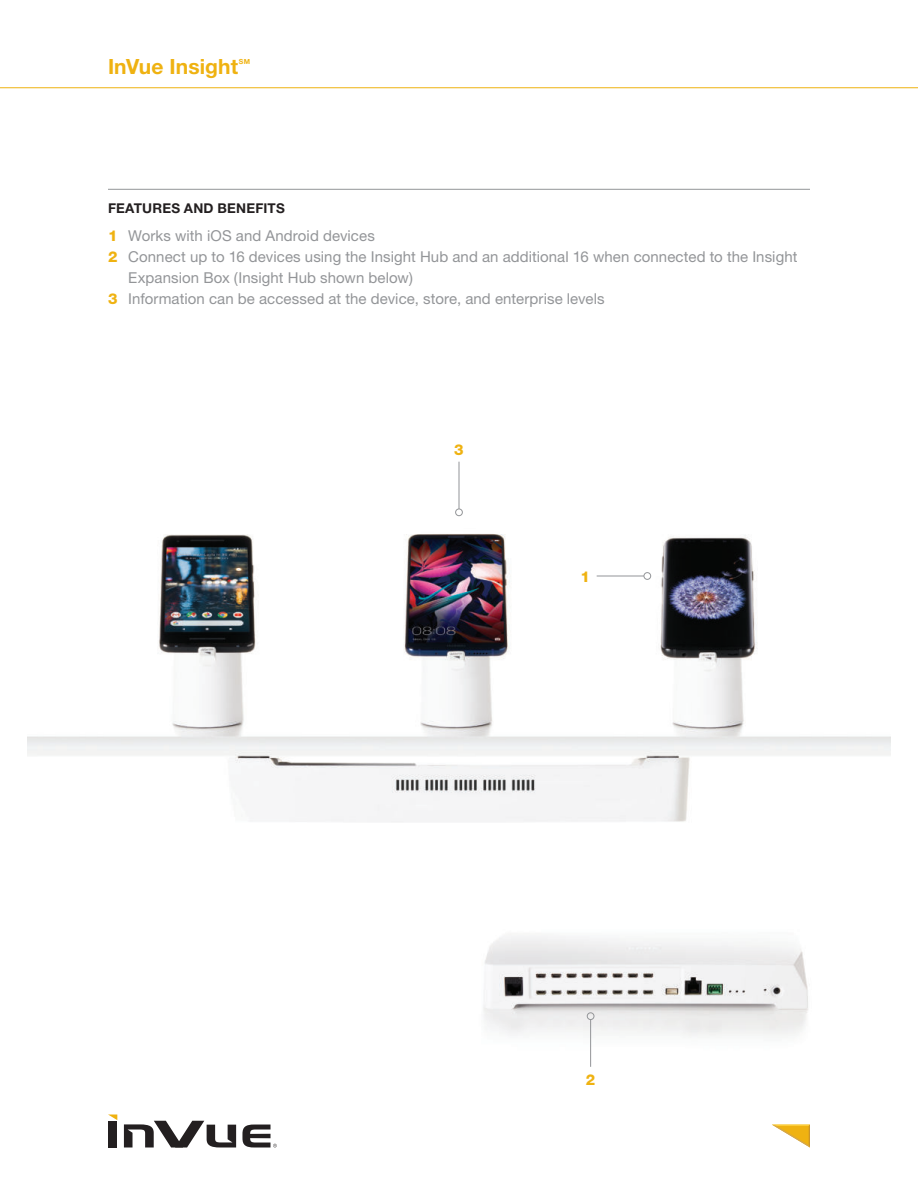
<style>
.page{position:relative;width:918px;height:1188px;background:#fff}
.page>*{position:absolute;margin:0;border:0;box-sizing:border-box;transform-origin:0 0}
.t1{font:700 21px "Helvetica Neue";letter-spacing:.005em;color:#efb211}
.t2{font:15px "Helvetica Neue";letter-spacing:.005em;color:#939598}
.t3{font:800 15px "Helvetica Neue";color:#efb211}
.t4{font:700 13.5px "Helvetica Neue";letter-spacing:.015em;color:#231f20}
.t5{font:700 7.05px "Helvetica Neue";color:#efb211}
.s1{font-weight:800;color:#efb211}
</style>
<div class="page">
<hr style="left:0;top:87px;width:918px;height:1px;background:#efb211">
<img style="left:27px;top:461px;width:864px;height:361px">
<div style="left:109px;top:1121px;width:8px;height:26px;background:#231f20"></div>
<svg style="left:124px;top:1121px;width:112px;height:26px"></svg>
<svg style="left:109px;top:1115px;width:8px;height:5px"></svg>
<svg style="left:242px;top:1125px;width:35px;height:23px"></svg>
<svg style="left:772px;top:1125px;width:38px;height:23px"></svg>
<hr style="left:108px;top:189px;width:702px;height:1px;background:#939598">
<img style="left:483px;top:934px;width:325px;height:133px">
<hr style="left:597px;top:576px;width:47px;height:1px;background:#939598">
<div style="left:644px;top:572px;width:7px;height:8px;border:1px solid #939598;border-radius:50%"></div>
<hr style="left:590px;top:1020px;width:1px;height:47px;background:#939598">
<div style="left:587px;top:1012px;width:7px;height:8px;border:1px solid #939598;border-radius:50%"></div>
<hr style="left:459px;top:462px;width:1px;height:47px;background:#939598">
<div style="left:455px;top:509px;width:8px;height:7px;border:1px solid #939598;border-radius:50%"></div>
<h1 class="t1" style="left:108px;top:59px;width:132px">InVue Insight</h1>
<p class="t5" style="left:239px;top:58px;width:13px">SM</p>
<p class="t4" style="left:108px;top:203px;width:178px">FEATURES AND BENEFITS</p>
<p class="t2" style="left:108px;top:230px;width:268px"><span class="s1">1</span> Works with iOS and Android devices</p>
<p class="t2" style="left:108px;top:251px;width:691px"><span class="s1">2</span> Connect up to 16 devices using the Insight Hub and an additional 16 when connected to the Insight</p>
<p class="t2" style="left:128px;top:272px;width:286px">Expansion Box (Insight Hub shown below)</p>
<p class="t2" style="left:108px;top:293px;width:498px"><span class="s1">3</span> Information can be accessed at the device, store, and enterprise levels</p>
<p class="t3" style="left:454px;top:441px;width:11px">3</p>
<p class="t3" style="left:580px;top:568px;width:11px">1</p>
<p class="t3" style="left:586px;top:1071px;width:11px">2</p>
</div>
